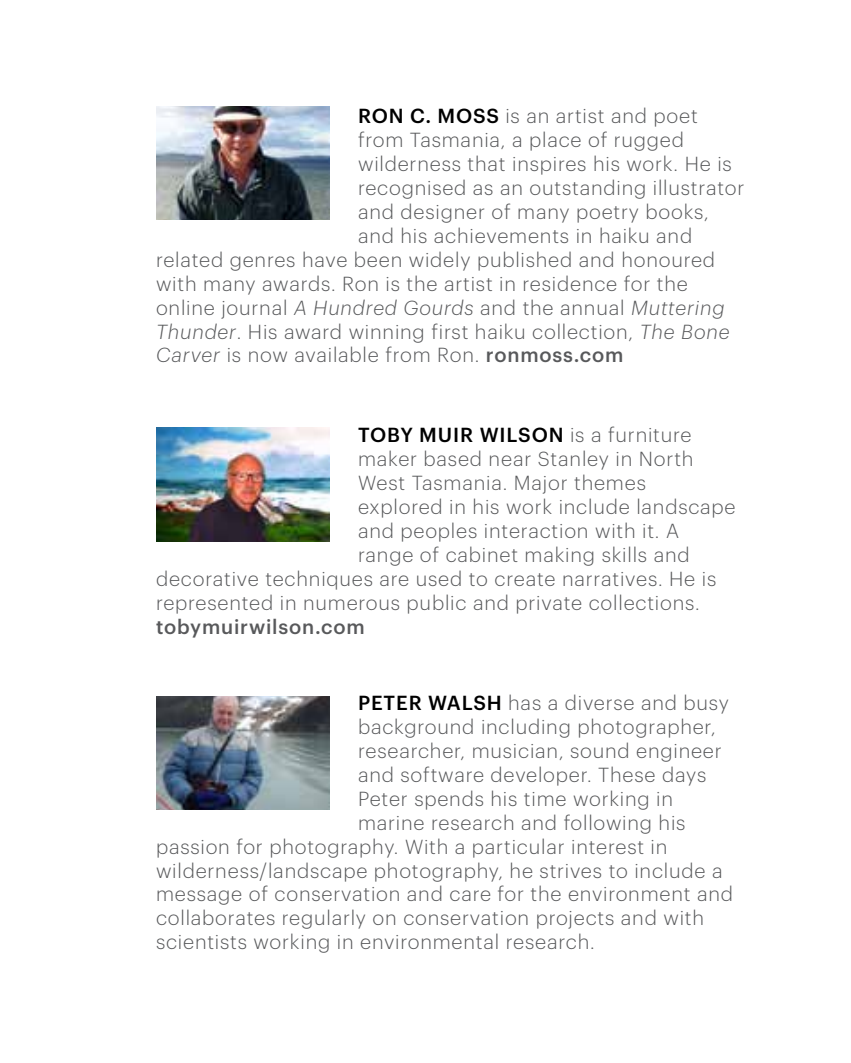
<style>
.page{position:relative;width:851px;height:1063px;background:#fff}
.page>*{position:absolute;margin:0;border:0;box-sizing:border-box;transform-origin:0 0}
.t1{font:300 20px "Graphik";letter-spacing:.04em;color:#58595b}
.t2{font:500 20px "Graphik";letter-spacing:.045em;color:#000}
.t3{font:500 20px "Graphik";letter-spacing:.04em;color:#58595b}
.s1{font-weight:500;color:#000}
.s2{font-style:italic}
.s3{font-weight:500}
.s4{font-weight:300;color:#58595b}
</style>
<div class="page">
<img style="left:156px;top:106px;width:173px;height:114px">
<img style="left:156px;top:428px;width:173px;height:113px">
<img style="left:156px;top:696px;width:173px;height:114px">
<p class="t1" style="left:358px;top:102px;width:341px"><span class="s1">RON C. MOSS</span> is an artist and poet</p>
<p class="t1" style="left:358px;top:125px;width:327px">from Tasmania, a place of rugged</p>
<p class="t1" style="left:358px;top:149px;width:375px">wilderness that inspires his work. He is</p>
<p class="t1" style="left:358px;top:173px;width:387px">recognised as an outstanding illustrator</p>
<p class="t1" style="left:358px;top:197px;width:352px">and designer of many poetry books,</p>
<p class="t1" style="left:358px;top:221px;width:335px">and his achievements in haiku and</p>
<p class="t1" style="left:156px;top:245px;width:560px">related genres have been widely published and honoured</p>
<p class="t1" style="left:156px;top:269px;width:533px">with many awards. Ron is the artist in residence for the</p>
<p class="t1" style="left:156px;top:293px;width:570px">online journal <span class="s2">A Hundred Gourds</span> and the annual <span class="s2">Muttering</span></p>
<p class="t1" style="left:156px;top:317px;width:575px"><span class="s2">Thunder</span>. His award winning first haiku collection, <span class="s2">The Bone</span></p>
<p class="t1" style="left:156px;top:341px;width:468px"><span class="s2">Carver</span> is now available from Ron. <span class="s3">ronmoss.com</span></p>
<p class="t2" style="left:358px;top:420px;width:335px">TOBY MUIR WILSON <span class="s4">is a furniture</span></p>
<p class="t1" style="left:358px;top:445px;width:337px">maker based near Stanley in North</p>
<p class="t1" style="left:358px;top:468px;width:289px">West Tasmania. Major themes</p>
<p class="t1" style="left:358px;top:492px;width:379px">explored in his work include landscape</p>
<p class="t1" style="left:358px;top:516px;width:322px">and peoples interaction with it. A</p>
<p class="t1" style="left:358px;top:540px;width:333px">range of cabinet making skills and</p>
<p class="t1" style="left:156px;top:564px;width:561px">decorative techniques are used to create narratives. He is</p>
<p class="t1" style="left:156px;top:588px;width:545px">represented in numerous public and private collections.</p>
<p class="t3" style="left:156px;top:611px;width:210px">tobymuirwilson.com</p>
<p class="t1" style="left:358px;top:688px;width:372px"><span class="s1">PETER WALSH</span> has a diverse and busy</p>
<p class="t1" style="left:358px;top:712px;width:359px">background including photographer,</p>
<p class="t1" style="left:358px;top:736px;width:365px">researcher, musician, sound engineer</p>
<p class="t1" style="left:358px;top:760px;width:350px">and software developer. These days</p>
<p class="t1" style="left:358px;top:784px;width:316px">Peter spends his time working in</p>
<p class="t1" style="left:358px;top:808px;width:329px">marine research and following his</p>
<p class="t1" style="left:156px;top:832px;width:513px">passion for photography. With a particular interest in</p>
<p class="t1" style="left:156px;top:856px;width:568px">wilderness/landscape photography, he strives to include a</p>
<p class="t1" style="left:156px;top:880px;width:578px">message of conservation and care for the environment and</p>
<p class="t1" style="left:156px;top:904px;width:549px">collaborates regularly on conservation projects and with</p>
<p class="t1" style="left:156px;top:927px;width:440px">scientists working in environmental research.</p>
</div>
